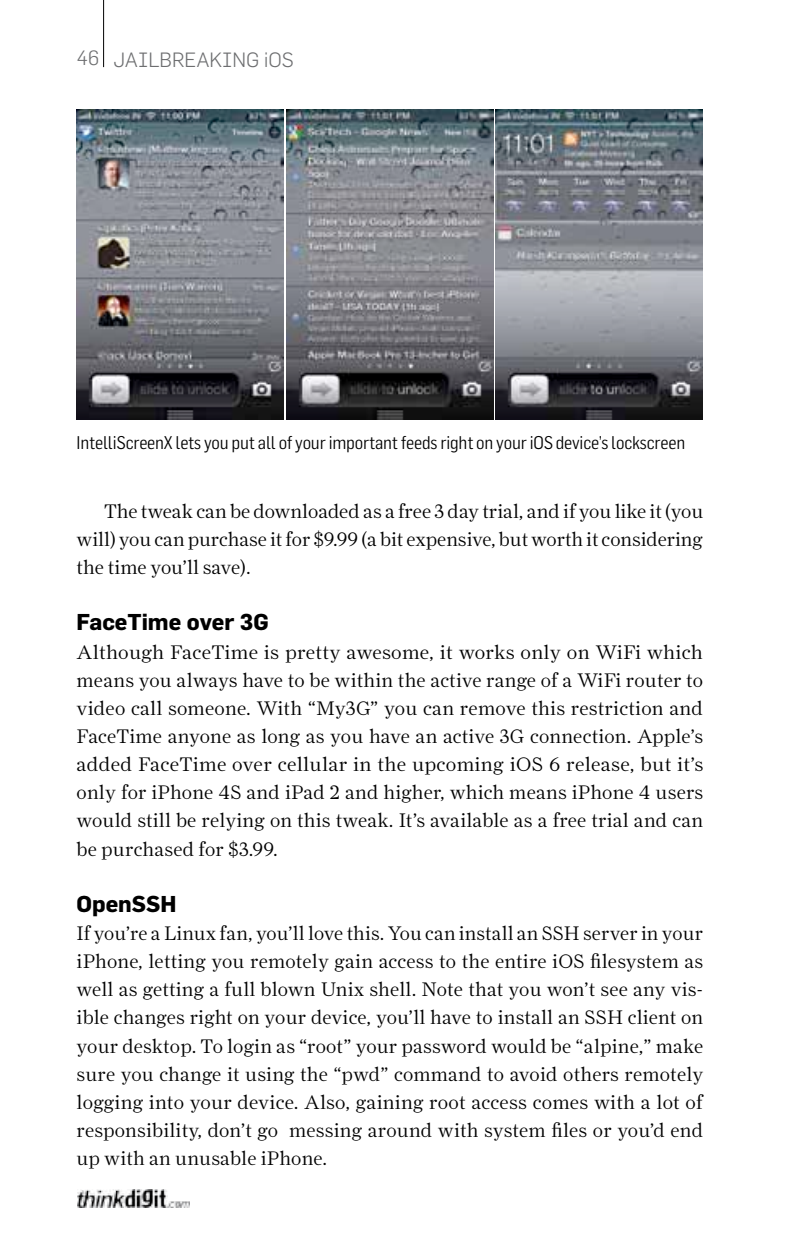
<style>
.page{position:relative;width:798px;height:1238px;background:#fff}
.page>*{position:absolute;margin:0;border:0;box-sizing:border-box;transform-origin:0 0}
.t1{font:700 22.5px "Flama";color:#000}
.t2{font:300 20.25px "Flama";color:#6d6e70}
.t3{font:300 19.8px/28.1px "Farnham Display";letter-spacing:.01em;color:#000;text-align:justify}
.t4{font:18px "Flama Semicond";letter-spacing:-.01em;color:#000}
</style>
<div class="page">
<hr style="left:103px;top:0;width:1px;height:67px;background:#000">
<img style="left:77px;top:1189px;width:113px;height:18px">
<img style="left:77px;top:109px;width:206px;height:310px">
<img style="left:286px;top:109px;width:207px;height:310px">
<img style="left:495px;top:109px;width:207px;height:310px">
<p class="t2" style="left:77px;top:48px;width:218px">46 JAILBREAKING IOS</p>
<p class="t4" style="left:77px;top:432px;width:610px">IntelliScreenX lets you put all of your important feeds right on your iOS device’s lockscreen</p>
<p class="t3" style="left:77px;top:497px;width:628px;text-indent:27px">The tweak can be downloaded as a free 3 day trial, and if you like it (you will) you can purchase it for $9.99 (a bit expensive, but worth it considering the time you’ll save).</p>
<p class="t1" style="left:77px;top:608px;width:191px">FaceTime over 3G</p>
<p class="t3" style="left:77px;top:637px;width:628px">Although FaceTime is pretty awesome, it works only on WiFi which means you always have to be within the active range of a WiFi router to video call someone. With “My3G” you can remove this restriction and FaceTime anyone as long as you have an active 3G connection. Apple’s added FaceTime over cellular in the upcoming iOS 6 release, but it’s only for iPhone 4S and iPad 2 and higher, which means iPhone 4 users would still be relying on this tweak. It’s available as a free trial and can be purchased for $3.99.</p>
<p class="t1" style="left:77px;top:889px;width:101px">OpenSSH</p>
<p class="t3" style="left:77px;top:918px;width:628px">If you’re a Linux fan, you’ll love this. You can install an SSH server in your iPhone, letting you remotely gain access to the entire iOS filesystem as well as getting a full blown Unix shell. Note that you won’t see any vis&shy;ible changes right on your device, you’ll have to install an SSH client on your desktop. To login as “root” your password would be “alpine,” make sure you change it using the “pwd” command to avoid others remotely logging into your device. Also, gaining root access comes with a lot of responsibility, don’t go messing around with system files or you’d end up with an unusable iPhone.</p>
</div>
